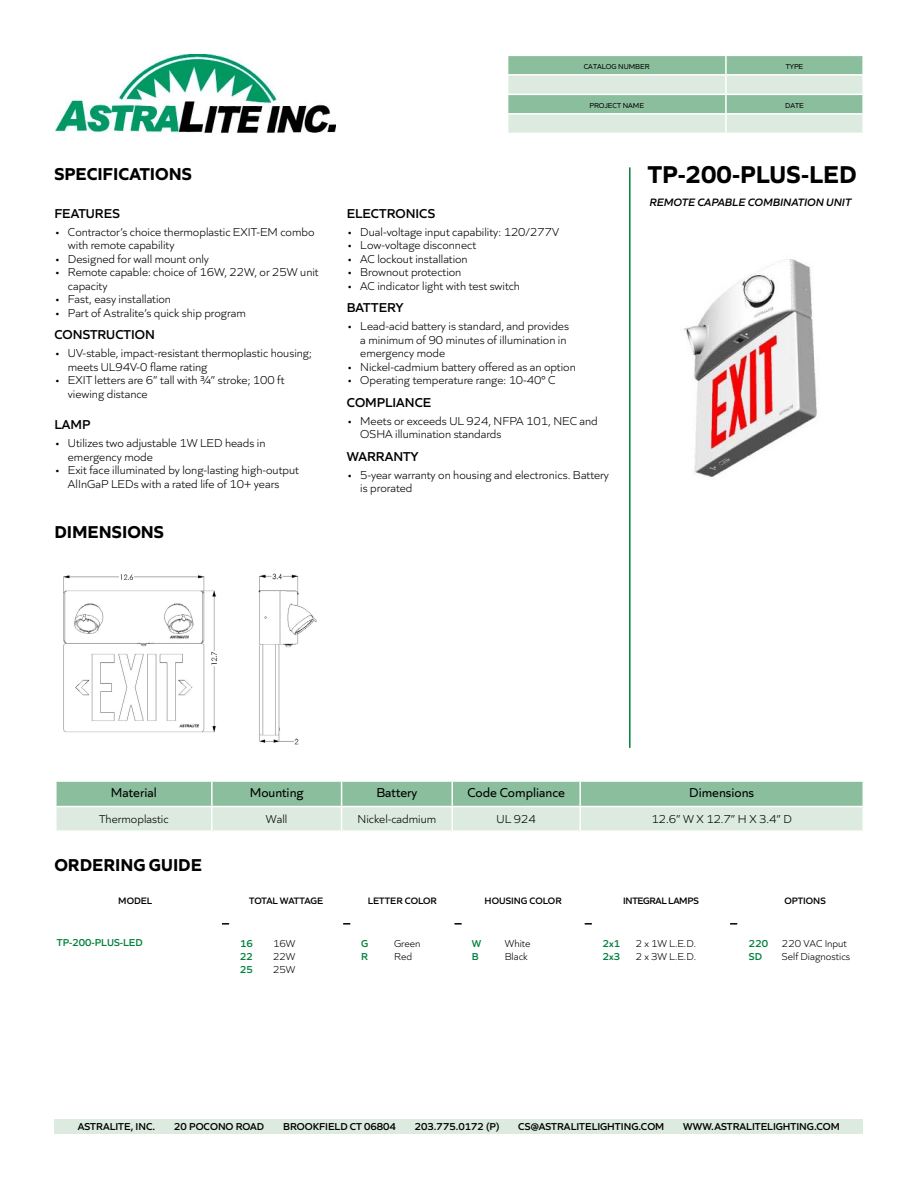
<style>
.page{position:relative;width:918px;height:1188px;background:#fff}
.page>*{position:absolute;margin:0;border:0;box-sizing:border-box;transform-origin:0 0}
.t1{font:700 25.5px "Quiet Sans";color:#000}
.t2{font:700 18px "Quiet Sans";color:#000}
.t3{font:600 13.5px "Quiet Sans";color:#000}
.t4{font:13.5px "Quiet Sans";color:#000}
.t5{font:300 12px/13.5px "Quiet Sans";color:#000}
.t6{font:italic 600 11.25px "Quiet Sans";color:#000}
.t7{font:600 10.5px "Quiet Sans";color:#000}
.t8{font:300 10.5px "Quiet Sans";color:#000}
.t9{font:600 10.5px "Quiet Sans";color:#00813e}
.t10{font:600 9.75px "Quiet Sans";color:#000}
.t11{font:600 9.75px "Quiet Sans";letter-spacing:-.03em;color:#000}
.t12{font:7.5px "Quiet Sans";color:#000}
</style>
<div class="page">
<img style="left:683px;top:259px;width:134px;height:220px">
<img style="left:63px;top:574px;width:154px;height:159px">
<div style="left:55px;top:1119px;width:808px;height:15px;background:#dceae0"></div>
<hr style="left:629px;top:167px;width:2px;height:581px;background:#00813e">
<img style="left:258px;top:573px;width:59px;height:172px">
<svg style="left:222px;top:923px;width:7px;height:2px"></svg>
<svg style="left:343px;top:923px;width:7px;height:2px"></svg>
<svg style="left:454px;top:923px;width:8px;height:2px"></svg>
<svg style="left:585px;top:923px;width:7px;height:2px"></svg>
<svg style="left:730px;top:923px;width:7px;height:2px"></svg>
<img style="left:55px;top:54px;width:280px;height:79px">
<svg style="left:508px;top:56px;width:355px;height:77px;background:#b8d7c3"></svg>
<svg style="left:56px;top:781px;width:807px;height:49px;background:#b6d5c1"></svg>
<h2 class="t2" style="left:54px;top:160px;width:139px">SPECIFICATIONS</h2>
<p class="t3" style="left:54px;top:203px;width:67px">FEATURES</p>
<p class="t5" style="left:68px;top:224px;width:248px;text-indent:-14px">• Contractor’s choice thermoplastic EXIT-EM combo with remote capability</p>
<p class="t5" style="left:54px;top:251px;width:156px">• Designed for wall mount only</p>
<p class="t5" style="left:68px;top:265px;width:252px;text-indent:-14px">• Remote capable: choice of 16W, 22W, or 25W unit capacity</p>
<p class="t5" style="left:54px;top:292px;width:118px">• Fast, easy installation</p>
<p class="t5" style="left:54px;top:305px;width:193px">• Part of Astralite’s quick ship program</p>
<p class="t3" style="left:54px;top:324px;width:102px">CONSTRUCTION</p>
<p class="t5" style="left:68px;top:346px;width:246px;text-indent:-14px">• UV-stable, impact-resistant thermoplastic housing; meets UL94V-0 flame rating</p>
<p class="t5" style="left:68px;top:373px;width:218px;text-indent:-14px">• EXIT letters are 6” tall with ¾” stroke; 100 ft viewing distance</p>
<p class="t3" style="left:54px;top:414px;width:38px">LAMP</p>
<p class="t5" style="left:68px;top:436px;width:199px;text-indent:-14px">• Utilizes two adjustable 1W LED heads in emergency mode</p>
<p class="t5" style="left:54px;top:463px;width:246px;text-align:center">• Exit face illuminated by long-lasting high-output<br>AlInGaP LEDs with a rated life of 10+ years</p>
<h2 class="t2" style="left:54px;top:518px;width:111px">DIMENSIONS</h2>
<p class="t12" style="left:584px;top:61px;width:67px">CATALOG NUMBER</p>
<p class="t12" style="left:786px;top:61px;width:19px">TYPE</p>
<p class="t12" style="left:589px;top:100px;width:56px">PROJECT NAME</p>
<p class="t12" style="left:785px;top:100px;width:20px">DATE</p>
<p class="t3" style="left:347px;top:203px;width:90px">ELECTRONICS</p>
<p class="t5" style="left:347px;top:224px;width:214px">• Dual-voltage input capability: 120/277V</p>
<p class="t5" style="left:347px;top:238px;width:131px">• Low-voltage disconnect</p>
<p class="t5" style="left:347px;top:251px;width:123px">• AC lockout installation</p>
<p class="t5" style="left:347px;top:265px;width:116px">• Brownout protection</p>
<p class="t5" style="left:347px;top:278px;width:175px">• AC indicator light with test switch</p>
<p class="t3" style="left:347px;top:297px;width:58px">BATTERY</p>
<p class="t5" style="left:360px;top:319px;width:210px;text-indent:-14px">• Lead-acid battery is standard, and provides a minimum of 90 minutes of illumination in emergency mode</p>
<p class="t5" style="left:347px;top:359px;width:231px">• Nickel-cadmium battery offered as an option</p>
<p class="t5" style="left:347px;top:373px;width:210px">• Operating temperature range: 10-40° C</p>
<p class="t3" style="left:347px;top:392px;width:86px">COMPLIANCE</p>
<p class="t5" style="left:360px;top:413px;width:239px;text-indent:-14px">• Meets or exceeds UL 924, NFPA 101, NEC and<br>OSHA illumination standards</p>
<p class="t3" style="left:347px;top:446px;width:73px">WARRANTY</p>
<p class="t5" style="left:360px;top:467px;width:250px;text-indent:-14px">• 5-year warranty on housing and electronics. Battery is prorated</p>
<h1 class="t1" style="left:648px;top:154px;width:210px">TP-200-PLUS-LED</h1>
<p class="t6" style="left:649px;top:193px;width:203px">REMOTE CAPABLE COMBINATION UNIT</p>
<p class="t4" style="left:111px;top:783px;width:47px">Material</p>
<p class="t4" style="left:250px;top:783px;width:56px">Mounting</p>
<p class="t4" style="left:376px;top:783px;width:42px">Battery</p>
<p class="t4" style="left:468px;top:783px;width:99px">Code Compliance</p>
<p class="t4" style="left:689px;top:783px;width:66px">Dimensions</p>
<p class="t5" style="left:99px;top:811px;width:71px">Thermoplastic</p>
<p class="t5" style="left:266px;top:811px;width:23px">Wall</p>
<p class="t5" style="left:358px;top:811px;width:80px">Nickel-cadmium</p>
<p class="t5" style="left:497px;top:811px;width:41px">UL 924</p>
<p class="t5" style="left:652px;top:811px;width:142px">12.6” W X 12.7” H X 3.4” D</p>
<h2 class="t2" style="left:54px;top:850px;width:149px">ORDERING GUIDE</h2>
<p class="t10" style="left:118px;top:894px;width:35px">MODEL</p>
<p class="t10" style="left:249px;top:894px;width:75px">TOTAL WATTAGE</p>
<p class="t10" style="left:485px;top:894px;width:79px">HOUSING COLOR</p>
<p class="t11" style="left:623px;top:894px;width:77px">INTEGRAL LAMPS</p>
<p class="t9" style="left:57px;top:934px;width:87px">TP-200-PLUS-LED</p>
<p class="t9" style="left:240px;top:936px;width:14px">16</p>
<p class="t8" style="left:273px;top:936px;width:24px">16W</p>
<p class="t9" style="left:240px;top:949px;width:14px">22</p>
<p class="t8" style="left:273px;top:949px;width:24px">22W</p>
<p class="t9" style="left:240px;top:962px;width:14px">25</p>
<p class="t8" style="left:273px;top:962px;width:24px">25W</p>
<p class="t10" style="left:368px;top:894px;width:71px">LETTER COLOR</p>
<p class="t9" style="left:472px;top:936px;width:11px">W</p>
<p class="t8" style="left:505px;top:936px;width:27px">White</p>
<p class="t9" style="left:472px;top:949px;width:8px">B</p>
<p class="t8" style="left:505px;top:949px;width:24px">Black</p>
<p class="t9" style="left:361px;top:936px;width:9px">G</p>
<p class="t8" style="left:394px;top:936px;width:28px">Green</p>
<p class="t9" style="left:361px;top:949px;width:8px">R</p>
<p class="t8" style="left:394px;top:949px;width:19px">Red</p>
<p class="t9" style="left:603px;top:936px;width:19px">2x1</p>
<p class="t8" style="left:636px;top:936px;width:62px">2 x 1W L.E.D.</p>
<p class="t9" style="left:603px;top:949px;width:19px">2x3</p>
<p class="t8" style="left:636px;top:949px;width:62px">2 x 3W L.E.D.</p>
<p class="t10" style="left:784px;top:894px;width:43px">OPTIONS</p>
<p class="t9" style="left:749px;top:936px;width:21px">220</p>
<p class="t8" style="left:782px;top:936px;width:66px">220 VAC Input</p>
<p class="t9" style="left:749px;top:949px;width:15px">SD</p>
<p class="t8" style="left:782px;top:949px;width:70px">Self Diagnostics</p>
<p class="t7" style="left:78px;top:1119px;width:79px">ASTRALITE, INC.</p>
<p class="t7" style="left:174px;top:1119px;width:92px">20 POCONO ROAD</p>
<p class="t7" style="left:283px;top:1119px;width:114px">BROOKFIELD CT 06804</p>
<p class="t7" style="left:415px;top:1119px;width:86px">203.775.0172 (P)</p>
<p class="t7" style="left:518px;top:1119px;width:148px">CS@ASTRALITELIGHTING.COM</p>
<p class="t7" style="left:683px;top:1119px;width:158px">WWW.ASTRALITELIGHTING.COM</p>
</div>
